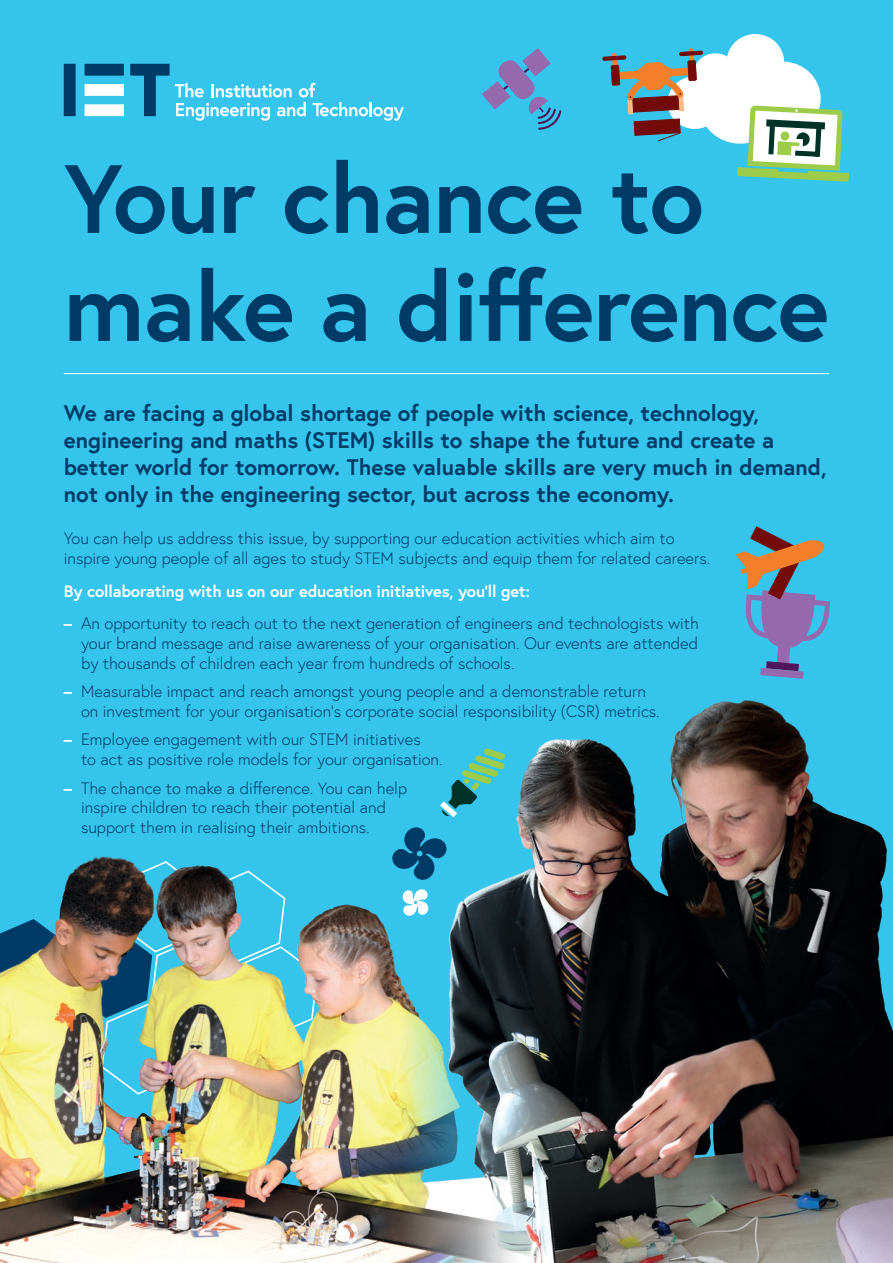
<style>
.page{position:relative;width:893px;height:1263px;background:#35c4ec}
.page>*{position:absolute;margin:0;border:0;box-sizing:border-box;transform-origin:0 0}
.t1{font:700 96.6px/108px "Europa";letter-spacing:-.01em;color:#003a66}
.t2{font:700 22.5px/27px "Europa";color:#003a66}
.t3{font:300 16.5px/19.8px "Europa";color:#003a66}
.t4{font:700 16.5px "Europa";letter-spacing:-.01em;color:#fff}
.s1{font-weight:700;color:#fff}
</style>
<div class="page">
<hr style="left:64px;top:373px;width:765px;height:1px;background:#fff">
<svg style="left:64px;top:64px;width:340px;height:57px"></svg>
<svg style="left:482px;top:48px;width:79px;height:82px"></svg>
<svg style="left:736px;top:526px;width:95px;height:153px"></svg>
<svg style="left:602px;top:34px;width:247px;height:148px"></svg>
<img style="left:404px;top:700px;width:489px;height:563px">
<img style="left:0;top:840px;width:572px;height:423px">
<p class="t1" style="left:64px;top:142px;width:767px">Your chance to make a difference</p>
<p class="t2" style="left:64px;top:399px;width:764px">We are facing a global shortage of people with science, technology, engineering and maths (STEM) skills to shape the future and create a better world for tomorrow. These valuable skills are very much in demand, not only in the engineering sector, but across the economy.</p>
<p class="t3" style="left:64px;top:529px;width:648px">You can help us address this issue, by supporting our education activities which aim to inspire young people of all ages to study STEM subjects and equip them for related careers.</p>
<p class="t4" style="left:64px;top:580px;width:468px">By collaborating with us on our education initiatives, you’ll get:</p>
<p class="t3" style="left:81px;top:613px;width:619px;text-align:justify;text-indent:-17px"><span class="s1">–</span> An opportunity to reach out to the next generation of engineers and technologists with your brand message and raise awareness of your organisation. Our events are attended by thousands of children each year from hundreds of schools.</p>
<p class="t3" style="left:81px;top:681px;width:580px;text-indent:-17px"><span class="s1">–</span> Measurable impact and reach amongst young people and a demonstrable return on investment for your organisation’s corporate social responsibility (CSR) metrics.</p>
<p class="t3" style="left:81px;top:729px;width:363px;text-indent:-17px"><span class="s1">–</span> Employee engagement with our STEM initiatives<br>to act as positive role models for your organisation.</p>
<p class="t3" style="left:81px;top:778px;width:328px;text-indent:-17px"><span class="s1">–</span> The chance to make a difference. You can help inspire children to reach their potential and support them in realising their ambitions.</p>
</div>
